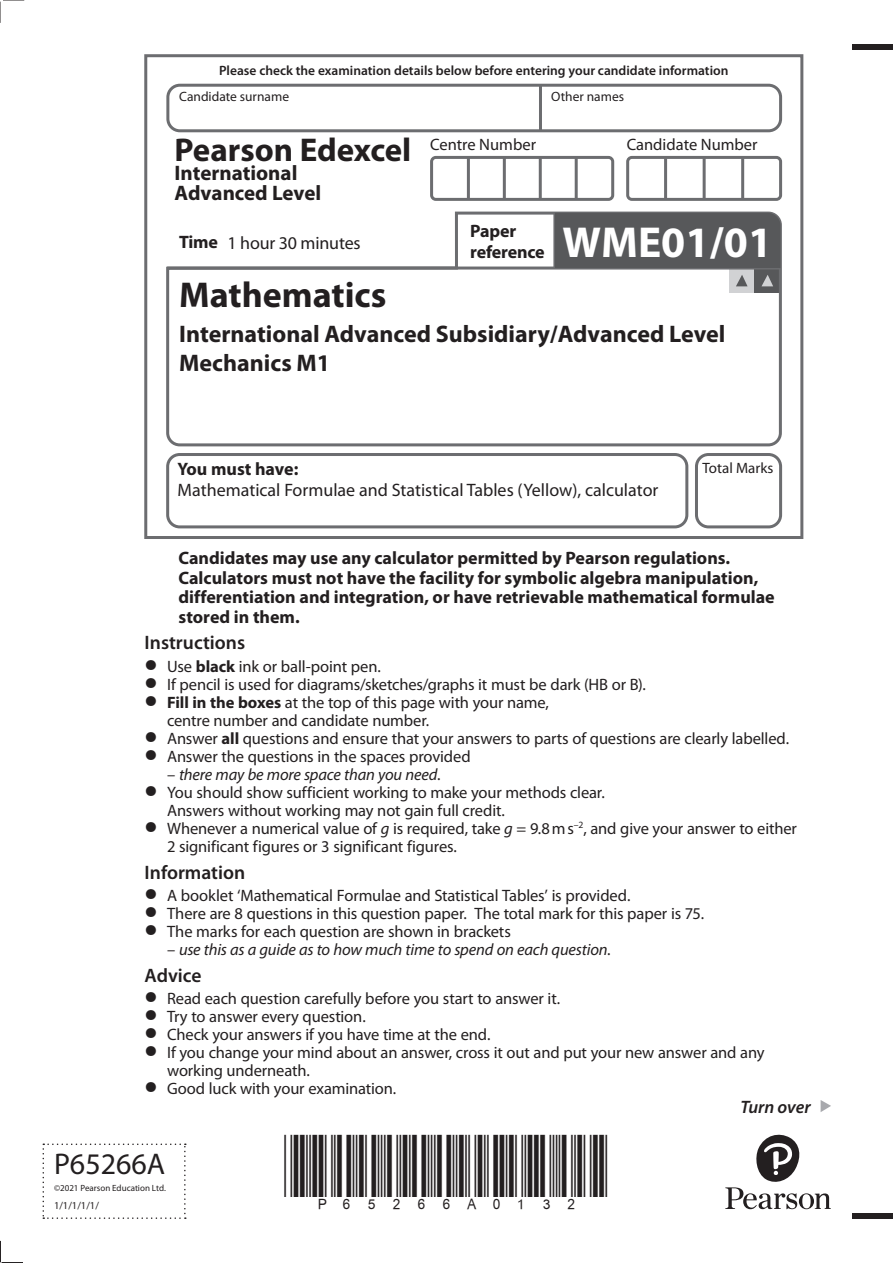
<style>
.page{position:relative;width:893px;height:1263px;background:#fff}
.page>*{position:absolute;margin:0;border:0;box-sizing:border-box;transform-origin:0 0}
.t1{font:700 43.5px "Myriad Pro";color:#fff}
.t2{font:700 36px "Myriad Pro";color:#231f20}
.t3{font:700 33px "Myriad Pro";color:#231f20}
.t4{font:30px "Myriad Pro";color:#231f20}
.t5{font:700 24px/28.5px "Myriad Pro";color:#231f20}
.t6{font:700 21px/19.5px "Myriad Pro";color:#231f20}
.t7{font:600 19.5px "Myriad Pro";color:#231f20}
.t8{font:700 18px/19.5px "Myriad Pro";color:#231f20}
.t9{font:18px "Myriad Pro";color:#231f20}
.t10{font:italic 600 18px "Myriad Pro";letter-spacing:-.005em;color:#231f20}
.t11{font:16.5px/18px "Myriad Pro";letter-spacing:-.01em;color:#231f20}
.t12{font:italic 16.5px "Myriad Pro";letter-spacing:-.01em;color:#231f20}
.t13{font:15px "Myriad Pro";color:#231f20}
.t14{font:600 13.5px "Myriad Pro";color:#231f20}
.t15{font:13.5px "Myriad Pro";color:#231f20}
.t16{font:10.5px "Myriad Pro";color:#231f20}
.t17{font:9px "Myriad Pro";color:#231f20}
.s1{font-weight:600;font-size:42px}
.s2{font-weight:700}
.s3{font-style:normal}
.s4{font-style:italic}
</style>
<div class="page">
<svg style="left:43px;top:1143px;width:143px;height:76px"></svg>
<div style="left:166px;top:453px;width:522px;height:75px;border:3px solid #6c6d70;border-radius:12px"></div>
<div style="left:853px;top:44px;width:40px;height:5px;background:#231f20"></div>
<div style="left:853px;top:1214px;width:40px;height:5px;background:#231f20"></div>
<svg style="left:821px;top:1100px;width:10px;height:12px"></svg>
<svg style="left:725px;top:1135px;width:106px;height:74px"></svg>
<div style="left:144px;top:54px;width:659px;height:485px;border:3px solid #6c6d70"></div>
<div style="left:166px;top:84px;width:616px;height:48px;border:3px solid #6c6d70;border-radius:12px"></div>
<hr style="left:539px;top:85px;width:3px;height:46px;background:#6c6d70">
<div style="left:430px;top:156px;width:184px;height:45px;border:3px solid #6c6d70;border-radius:4px"></div>
<hr style="left:503px;top:158px;width:3px;height:41px;background:#6c6d70">
<hr style="left:539px;top:158px;width:3px;height:41px;background:#6c6d70">
<hr style="left:575px;top:158px;width:3px;height:41px;background:#6c6d70">
<hr style="left:467px;top:158px;width:3px;height:41px;background:#6c6d70">
<div style="left:626px;top:156px;width:156px;height:45px;border:3px solid #6c6d70;border-radius:4px"></div>
<hr style="left:703px;top:158px;width:3px;height:41px;background:#6c6d70">
<hr style="left:664px;top:158px;width:3px;height:41px;background:#6c6d70">
<hr style="left:741px;top:158px;width:3px;height:41px;background:#6c6d70">
<div style="left:695px;top:453px;width:87px;height:75px;border:3px solid #6c6d70;border-radius:12px"></div>
<svg style="left:166px;top:211px;width:616px;height:236px"></svg>
<hr style="left:167px;top:267px;width:613px;height:3px;background:#6c6d70">
<svg style="left:0;top:0;width:24px;height:23px"></svg>
<svg style="left:0;top:1241px;width:23px;height:22px"></svg>
<div style="left:555px;top:213px;width:225px;height:55px;background:#57585a"></div>
<p class="t14" style="left:219px;top:62px;width:511px">Please check the examination details below before entering your candidate information</p>
<p class="t15" style="left:179px;top:89px;width:111px">Candidate surname</p>
<p class="t15" style="left:551px;top:89px;width:74px">Other names</p>
<h3 class="t3" style="left:175px;top:128px;width:238px">Pearson Edexcel</h3>
<p class="t6" style="left:175px;top:163px;width:148px">International<br>Advanced Level</p>
<p class="t11" style="left:430px;top:135px;width:107px">Centre Number</p>
<p class="t11" style="left:627px;top:135px;width:132px">Candidate Number</p>
<p class="t8" style="left:179px;top:232px;width:40px">Time</p>
<p class="t8" style="left:470px;top:220px;width:76px;line-height:21px">Paper reference</p>
<p class="t9" style="left:228px;top:231px;width:135px">1 hour 30 minutes</p>
<h1 class="t1" style="left:563px;top:214px;width:211px">WME01/01</h1>
<h2 class="t2" style="left:179px;top:272px;width:209px">Mathematics</h2>
<h3 class="t5" style="left:179px;top:319px;width:548px">International Advanced Subsidiary/Advanced Level<br>Mechanics M1</h3>
<p class="t8" style="left:178px;top:458px;width:122px">You must have:</p>
<p class="t9" style="left:178px;top:478px;width:482px">Mathematical Formulae and Statistical Tables (Yellow), calculator</p>
<p class="t13" style="left:703px;top:459px;width:72px">Total Marks</p>
<p class="t8" style="left:179px;top:548px;width:598px">Candidates may use any calculator permitted by Pearson regulations.<br>Calculators must not have the facility for symbolic algebra manipulation, differentiation and integration, or have retrievable mathematical formulae stored in them.</p>
<p class="t7" style="left:145px;top:630px;width:102px">Instructions</p>
<p class="t11" style="left:145px;top:657px;width:238px"><span class="s1">•</span> Use <span class="s2">black</span> ink or ball-point pen.</p>
<p class="t11" style="left:145px;top:675px;width:503px"><span class="s1">•</span> If pencil is used for diagrams/sketches/graphs it must be dark (HB or B).</p>
<p class="t11" style="left:167px;top:693px;width:383px;text-indent:-23px"><span class="s1">•</span> <span class="s2">Fill in the boxes</span> at the top of this page with your name, centre number and candidate number.</p>
<p class="t11" style="left:145px;top:729px;width:646px"><span class="s1">•</span> Answer <span class="s2">all</span> questions and ensure that your answers to parts of questions are clearly labelled.</p>
<p class="t11" style="left:145px;top:747px;width:328px"><span class="s1">•</span> Answer the questions in the spaces provided</p>
<p class="t12" style="left:167px;top:764px;width:275px"><span class="s3">–</span> there may be more space than you need<span class="s3">.</span></p>
<p class="t11" style="left:167px;top:783px;width:439px;text-indent:-23px"><span class="s1">•</span> You should show sufficient working to make your methods clear.<br>Answers without working may not gain full credit.</p>
<p class="t11" style="left:167px;top:819px;width:631px;text-indent:-23px"><span class="s1">•</span> Whenever a numerical value of <span class="s4">g</span> is required, take <span class="s4">g</span> = 9.8ms<sup>–2</sup>, and give your answer to either<br>2 significant figures or 3 significant figures.</p>
<p class="t7" style="left:145px;top:859px;width:102px">Information</p>
<p class="t11" style="left:145px;top:886px;width:487px"><span class="s1">•</span> A booklet ‘Mathematical Formulae and Statistical Tables’ is provided.</p>
<p class="t11" style="left:145px;top:904px;width:561px"><span class="s1">•</span> There are 8 questions in this question paper. The total mark for this paper is 75.</p>
<p class="t11" style="left:145px;top:922px;width:368px"><span class="s1">•</span> The marks for each question are shown in brackets</p>
<p class="t12" style="left:167px;top:939px;width:445px"><span class="s3">–</span> use this as a guide as to how much time to spend on each question<span class="s3">.</span></p>
<p class="t7" style="left:145px;top:962px;width:59px">Advice</p>
<p class="t11" style="left:145px;top:989px;width:417px"><span class="s1">•</span> Read each question carefully before you start to answer it.</p>
<p class="t11" style="left:145px;top:1007px;width:223px"><span class="s1">•</span> Try to answer every question.</p>
<p class="t11" style="left:145px;top:1025px;width:347px"><span class="s1">•</span> Check your answers if you have time at the end.</p>
<p class="t11" style="left:167px;top:1043px;width:599px;text-indent:-23px"><span class="s1">•</span> If you change your mind about an answer, cross it out and put your new answer and any working underneath.</p>
<p class="t11" style="left:145px;top:1079px;width:253px"><span class="s1">•</span> Good luck with your examination.</p>
<h3 class="t4" style="left:54px;top:1146px;width:113px">P65266A</h3>
<p class="t17" style="left:54px;top:1182px;width:113px">©2021 Pearson Education Ltd.</p>
<p class="t16" style="left:54px;top:1199px;width:46px">1/1/1/1/1/</p>
<p class="t10" style="left:740px;top:1095px;width:72px">Turn over</p>
</div>
